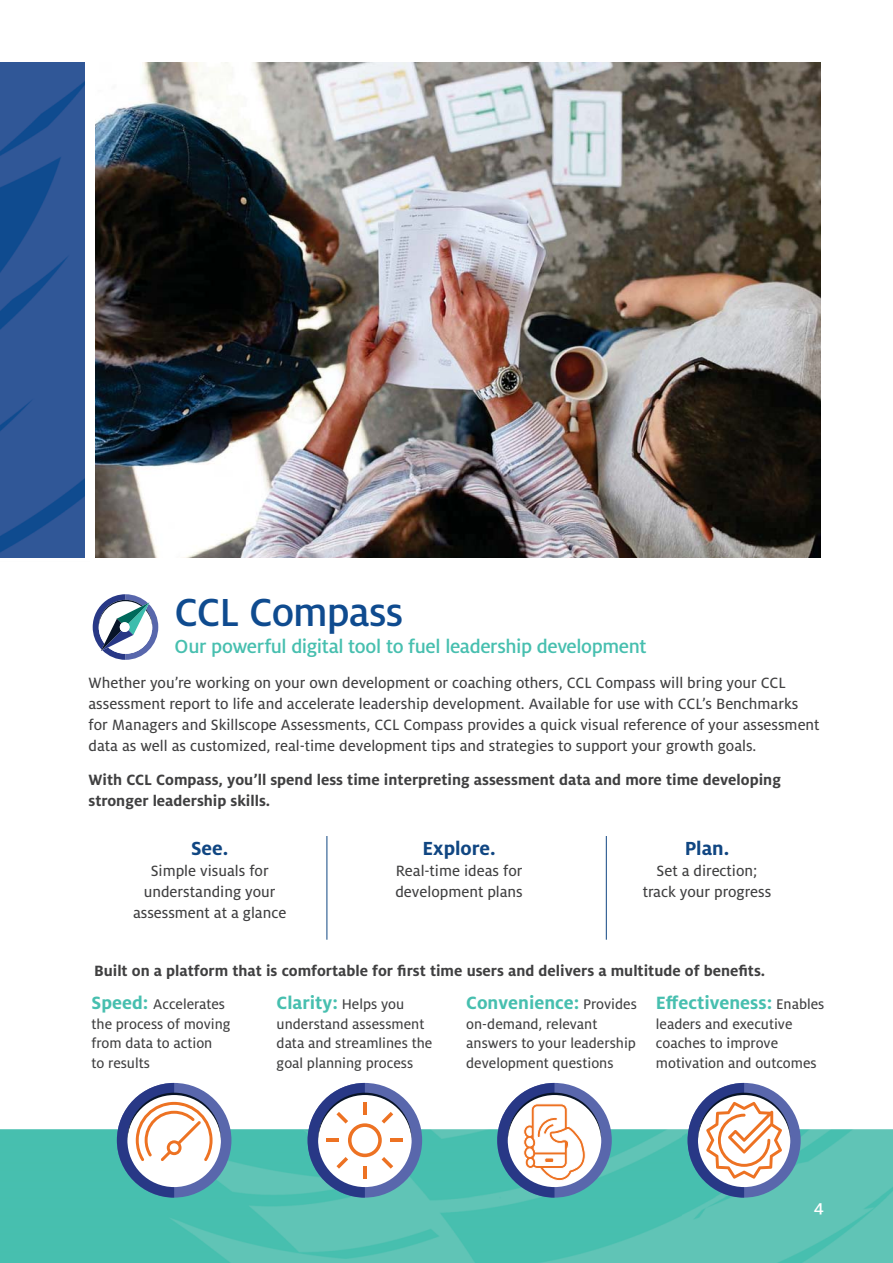
<style>
.page{position:relative;width:893px;height:1263px;background:#fff}
.page>*{position:absolute;margin:0;border:0;box-sizing:border-box;transform-origin:0 0}
.t1{font:500 43.35px "Milo Pro";letter-spacing:-.02em;color:#0f4b8f}
.t2{font:500 21px "Milo Pro";letter-spacing:-.015em;color:#47bfaf}
.t3{font:700 21px "Milo Pro";color:#104682}
.t4{font:700 19.65px "Milo Pro";color:#47bfaf}
.t5{font:500 18px "Milo Pro";color:#fff}
.t6{font:16.5px/21px "Milo Pro Text";color:#404041}
.t7{font:700 16.5px/21px "Milo Pro";color:#404041}
.t8{font:15.45px/19.6px "Milo Pro Text";color:#404041}
.s1{font-family:"Milo Pro";font-weight:700;font-size:19.65px;color:#47bfaf}
.s2{font-family:"Milo Pro Text";font-weight:400;font-size:15.45px;color:#404041}
</style>
<div class="page">
<img style="left:0;top:1129px;width:893px;height:134px">
<img style="left:95px;top:62px;width:725px;height:496px">
<img style="left:0;top:62px;width:85px;height:496px">
<svg style="left:92px;top:594px;width:67px;height:66px"></svg>
<div style="left:687px;top:1083px;width:114px;height:115px;background:#5967ac;border-radius:50%"></div>
<svg style="left:687px;top:1083px;width:103px;height:115px"></svg>
<div style="left:497px;top:1083px;width:115px;height:115px;background:#5967ac;border-radius:50%"></div>
<svg style="left:497px;top:1083px;width:104px;height:115px"></svg>
<div style="left:117px;top:1083px;width:114px;height:115px;background:#5967ac;border-radius:50%"></div>
<svg style="left:117px;top:1083px;width:104px;height:115px"></svg>
<div style="left:308px;top:1083px;width:114px;height:115px;background:#5967ac;border-radius:50%"></div>
<svg style="left:308px;top:1083px;width:104px;height:115px"></svg>
<hr style="left:326px;top:836px;width:1px;height:104px;background:#104682">
<hr style="left:606px;top:836px;width:1px;height:104px;background:#104682">
<h1 class="t1" style="left:175px;top:595px;width:230px">CCL Compass</h1>
<p class="t2" style="left:175px;top:638px;width:473px">Our powerful digital tool to fuel leadership development</p>
<p class="t6" style="left:89px;top:673px;width:732px">Whether you’re working on your own development or coaching others, CCL Compass will bring your CCL assessment report to life and accelerate leadership development. Available for use with CCL’s Benchmarks for Managers and Skillscope Assessments, CCL Compass provides a quick visual reference of your assessment data as well as customized, real-time development tips and strategies to support your growth goals.</p>
<p class="t7" style="left:89px;top:770px;width:694px">With CCL Compass, you’ll spend less time interpreting assessment data and more time developing stronger leadership skills.</p>
<p class="t3" style="left:191px;top:840px;width:39px">See.</p>
<p class="t6" style="left:133px;top:861px;width:155px;text-align:center">Simple visuals for understanding your assessment at a glance</p>
<p class="t3" style="left:422px;top:840px;width:75px">Explore.</p>
<p class="t6" style="left:395px;top:861px;width:129px">Real-time ideas for development plans</p>
<p class="t3" style="left:685px;top:840px;width:46px">Plan.</p>
<p class="t6" style="left:643px;top:861px;width:130px;text-align:center">Set a direction; track your progress</p>
<p class="t7" style="left:94px;top:961px;width:673px">Built on a platform that is comfortable for first time users and delivers a multitude of benefits.</p>
<p class="t8" style="left:92px;top:995px;width:141px"><span class="s1">Speed:</span> Accelerates the process of moving from data to action<br>to results</p>
<p class="t4" style="left:277px;top:995px;width:129px">Clarity: <span class="s2">Helps you</span></p>
<p class="t4" style="left:466px;top:995px;width:172px">Convenience: <span class="s2">Provides</span></p>
<p class="t8" style="left:466px;top:1015px;width:171px">on-demand, relevant answers to your leadership development questions</p>
<p class="t4" style="left:656px;top:995px;width:170px">Effectiveness: <span class="s2">Enables</span></p>
<p class="t8" style="left:656px;top:1015px;width:162px">leaders and executive coaches to improve motivation and outcomes</p>
<p class="t8" style="left:277px;top:1015px;width:157px">understand assessment data and streamlines the goal planning process</p>
<p class="t5" style="left:814px;top:1199px;width:12px">4</p>
</div>
